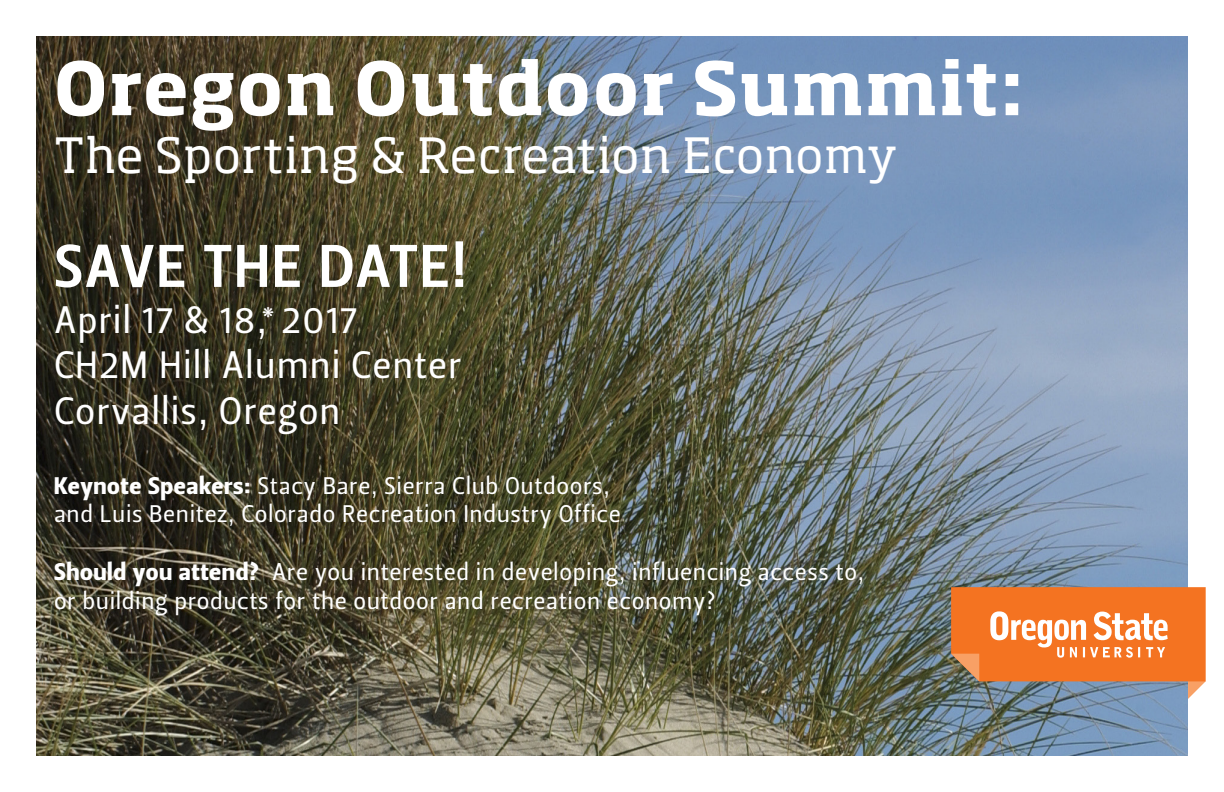
<style>
.page{position:relative;width:1224px;height:792px;background:#fff}
.page>*{position:absolute;margin:0;border:0;box-sizing:border-box;transform-origin:0 0}
.t1{font:700 72px "Soho Std";letter-spacing:.02em;color:#fff}
.t2{font:60px "Leitura Sans Grot 3";letter-spacing:.025em;color:#fff}
.t3{font:48px "Soho Std";letter-spacing:.02em;color:#fff}
.t4{font:38px/45.6px "Leitura Sans Grot 2";letter-spacing:.025em;color:#fff}
.t5{font:24px/28.8px "Leitura Sans Grot 2";letter-spacing:.025em;color:#fff}
.s1{font-family:"Leitura Sans Grot 4"}
</style>
<div class="page">
<img style="left:37px;top:36px;width:1151px;height:720px">
<svg style="left:951px;top:587px;width:255px;height:112px;background:#e0854c"></svg>
<h1 class="t1" style="left:54px;top:42px;width:971px">Oregon Outdoor Summit:</h1>
<h3 class="t3" style="left:54px;top:125px;width:845px">The Sporting &amp; Recreation Economy</h3>
<h2 class="t2" style="left:54px;top:226px;width:415px">SAVE THE DATE!</h2>
<h3 class="t4" style="left:54px;top:297px;width:409px">April 17 &amp; 18,* 2017<br>CH2M Hill Alumni Center<br>Corvallis, Oregon</h3>
<p class="t5" style="left:54px;top:471px;width:568px"><span class="s1">Keynote Speakers:</span> Stacy Bare, Sierra Club Outdoors, and Luis Benitez, Colorado Recreation Industry Office</p>
<p class="t5" style="left:54px;top:558px;width:812px"><span class="s1">Should you attend?</span> Are you interested in developing, influencing access to, or building products for the outdoor and recreation economy?</p>
</div>
